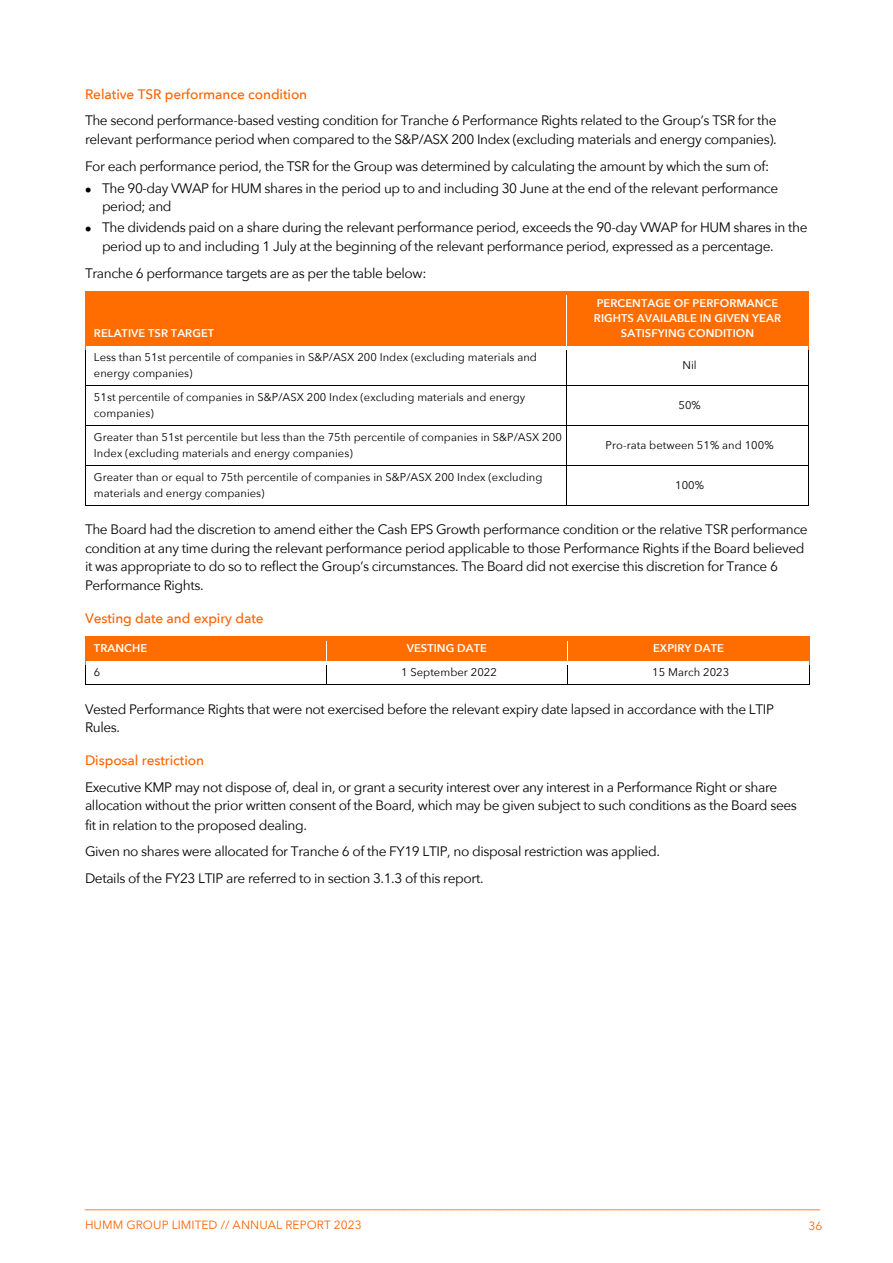
<style>
.page{position:relative;width:893px;height:1263px;background:#fff}
.page>*{position:absolute;margin:0;border:0;box-sizing:border-box;transform-origin:0 0}
.t1{font:13.65px/18.8px "Avenir Next";letter-spacing:-.03em;color:#000}
.t2{font:500 13.65px "Avenir Next";letter-spacing:-.005em;color:#ff6200}
.t3{font:11.85px "Calibri";color:#ff6200}
.t4{font:11.85px "Avenir Next";letter-spacing:.005em;color:#ff6200}
.t5{font:11.1px/15.5px "Avenir Next";letter-spacing:.005em;color:#000}
.t6{font:600 11.1px/15.3px "Avenir Next";letter-spacing:.005em;color:#fff;text-align:center}
</style>
<div class="page">
<div style="left:86px;top:291px;width:480px;height:55px;background:#ff6c00"></div>
<div style="left:566px;top:291px;width:242px;height:55px;background:#ff6c00"></div>
<hr style="left:85px;top:295px;width:1px;height:51px;background:#ff6c00">
<hr style="left:566px;top:295px;width:1px;height:51px;background:#fff">
<hr style="left:808px;top:295px;width:1px;height:51px;background:#ff6c00">
<hr style="left:85px;top:350px;width:1px;height:35px;background:#000">
<hr style="left:566px;top:350px;width:1px;height:35px;background:#000">
<hr style="left:808px;top:350px;width:1px;height:35px;background:#000">
<hr style="left:86px;top:385px;width:480px;height:1px;background:#000">
<hr style="left:566px;top:385px;width:242px;height:1px;background:#000">
<hr style="left:85px;top:390px;width:1px;height:35px;background:#000">
<hr style="left:566px;top:390px;width:1px;height:35px;background:#000">
<hr style="left:808px;top:390px;width:1px;height:35px;background:#000">
<hr style="left:86px;top:425px;width:480px;height:1px;background:#000">
<hr style="left:566px;top:425px;width:242px;height:1px;background:#000">
<hr style="left:85px;top:430px;width:1px;height:35px;background:#000">
<hr style="left:566px;top:430px;width:1px;height:35px;background:#000">
<hr style="left:808px;top:430px;width:1px;height:35px;background:#000">
<hr style="left:86px;top:465px;width:480px;height:1px;background:#000">
<hr style="left:566px;top:465px;width:242px;height:1px;background:#000">
<hr style="left:85px;top:470px;width:1px;height:35px;background:#000">
<hr style="left:86px;top:505px;width:480px;height:1px;background:#000">
<hr style="left:566px;top:470px;width:1px;height:35px;background:#000">
<hr style="left:566px;top:505px;width:242px;height:1px;background:#000">
<hr style="left:808px;top:470px;width:1px;height:35px;background:#000">
<div style="left:86px;top:636px;width:240px;height:24px;background:#ff6c00"></div>
<div style="left:330px;top:641px;width:233px;height:15px;background:#ff6c00"></div>
<div style="left:571px;top:641px;width:234px;height:15px;background:#ff6c00"></div>
<div style="left:326px;top:636px;width:241px;height:5px;background:#ff6c00"></div>
<div style="left:567px;top:636px;width:242px;height:5px;background:#ff6c00"></div>
<hr style="left:326px;top:656px;width:241px;height:4px;background:#ff6c00">
<hr style="left:567px;top:656px;width:242px;height:4px;background:#ff6c00">
<svg style="left:85px;top:636px;width:1px;height:49px"></svg>
<hr style="left:86px;top:684px;width:240px;height:1px;background:#000">
<svg style="left:326px;top:656px;width:1px;height:29px"></svg>
<hr style="left:327px;top:684px;width:240px;height:1px;background:#000">
<svg style="left:567px;top:656px;width:1px;height:28px"></svg>
<hr style="left:567px;top:684px;width:242px;height:1px;background:#000">
<svg style="left:809px;top:636px;width:1px;height:49px"></svg>
<p class="t2" style="left:85px;top:85px;width:224px">Relative TSR performance condition</p>
<p class="t1" style="left:85px;top:112px;width:693px">The second performance-based vesting condition for Tranche 6 Performance Rights related to the Group’s TSR for the relevant performance period when compared to the S&amp;P/ASX 200 Index (excluding materials and energy companies).</p>
<p class="t1" style="left:85px;top:157px;width:685px">For each performance period, the TSR for the Group was determined by calculating the amount by which the sum of:</p>
<p class="t1" style="left:102px;top:179px;width:677px;line-height:18.3px;text-indent:-17px">• The 90-day VWAP for HUM shares in the period up to and including 30 June at the end of the relevant performance period; and</p>
<p class="t1" style="left:102px;top:218px;width:707px;text-indent:-17px">• The dividends paid on a share during the relevant performance period, exceeds the 90-day VWAP for HUM shares in the period up to and including 1 July at the beginning of the relevant performance period, expressed as a percentage.</p>
<p class="t1" style="left:85px;top:264px;width:343px">Tranche 6 performance targets are as per the table below:</p>
<p class="t6" style="left:94px;top:326px;width:122px">RELATIVE TSR TARGET</p>
<p class="t6" style="left:594px;top:296px;width:188px">PERCENTAGE OF PERFORMANCE<br>RIGHTS AVAILABLE IN GIVEN YEAR<br>SATISFYING CONDITION</p>
<p class="t5" style="left:94px;top:350px;width:444px">Less than 51st percentile of companies in S&amp;P/ASX 200 Index (excluding materials and energy companies)</p>
<p class="t5" style="left:682px;top:358px;width:16px">Nil</p>
<p class="t5" style="left:94px;top:390px;width:433px">51st percentile of companies in S&amp;P/ASX 200 Index (excluding materials and energy companies)</p>
<p class="t5" style="left:678px;top:398px;width:24px">50%</p>
<p class="t5" style="left:94px;top:430px;width:469px">Greater than 51st percentile but less than the 75th percentile of companies in S&amp;P/ASX 200<br>Index (excluding materials and energy companies)</p>
<p class="t5" style="left:605px;top:438px;width:169px">Pro-rata between 51% and 100%</p>
<p class="t5" style="left:94px;top:470px;width:450px">Greater than or equal to 75th percentile of companies in S&amp;P/ASX 200 Index (excluding materials and energy companies)</p>
<p class="t5" style="left:675px;top:478px;width:30px">100%</p>
<p class="t1" style="left:85px;top:521px;width:724px">The Board had the discretion to amend either the Cash EPS Growth performance condition or the relative TSR performance condition at any time during the relevant performance period applicable to those Performance Rights if the Board believed it was appropriate to do so to reflect the Group’s circumstances. The Board did not exercise this discretion for Trance 6<br>Performance Rights.</p>
<p class="t2" style="left:85px;top:610px;width:180px">Vesting date and expiry date</p>
<p class="t6" style="left:94px;top:641px;width:55px">TRANCHE</p>
<p class="t6" style="left:406px;top:641px;width:82px">VESTING DATE</p>
<p class="t6" style="left:653px;top:641px;width:72px">EXPIRY DATE</p>
<p class="t5" style="left:94px;top:665px;width:8px">6</p>
<p class="t5" style="left:401px;top:665px;width:97px">1 September 2022</p>
<p class="t5" style="left:652px;top:665px;width:78px">15 March 2023</p>
<p class="t1" style="left:85px;top:700px;width:690px">Vested Performance Rights that were not exercised before the relevant expiry date lapsed in accordance with the LTIP<br>Rules.</p>
<p class="t2" style="left:85px;top:752px;width:120px">Disposal restriction</p>
<p class="t1" style="left:85px;top:778px;width:713px">Executive KMP may not dispose of, deal in, or grant a security interest over any interest in a Performance Right or share allocation without the prior written consent of the Board, which may be given subject to such conditions as the Board sees fit in relation to the proposed dealing.</p>
<p class="t1" style="left:85px;top:838px;width:576px;line-height:27px">Given no shares were allocated for Tranche 6 of the FY19 LTIP, no disposal restriction was applied.<br>Details of the FY23 LTIP are referred to in section 3.1.3 of this report.</p>
<p class="t3" style="left:85px;top:1196px;width:737px">___________________________________________________________________________________________________________________________</p>
<p class="t4" style="left:85px;top:1217px;width:278px">HUMM GROUP LIMITED // ANNUAL REPORT 2023</p>
<p class="t4" style="left:808px;top:1218px;width:15px">36</p>
</div>
